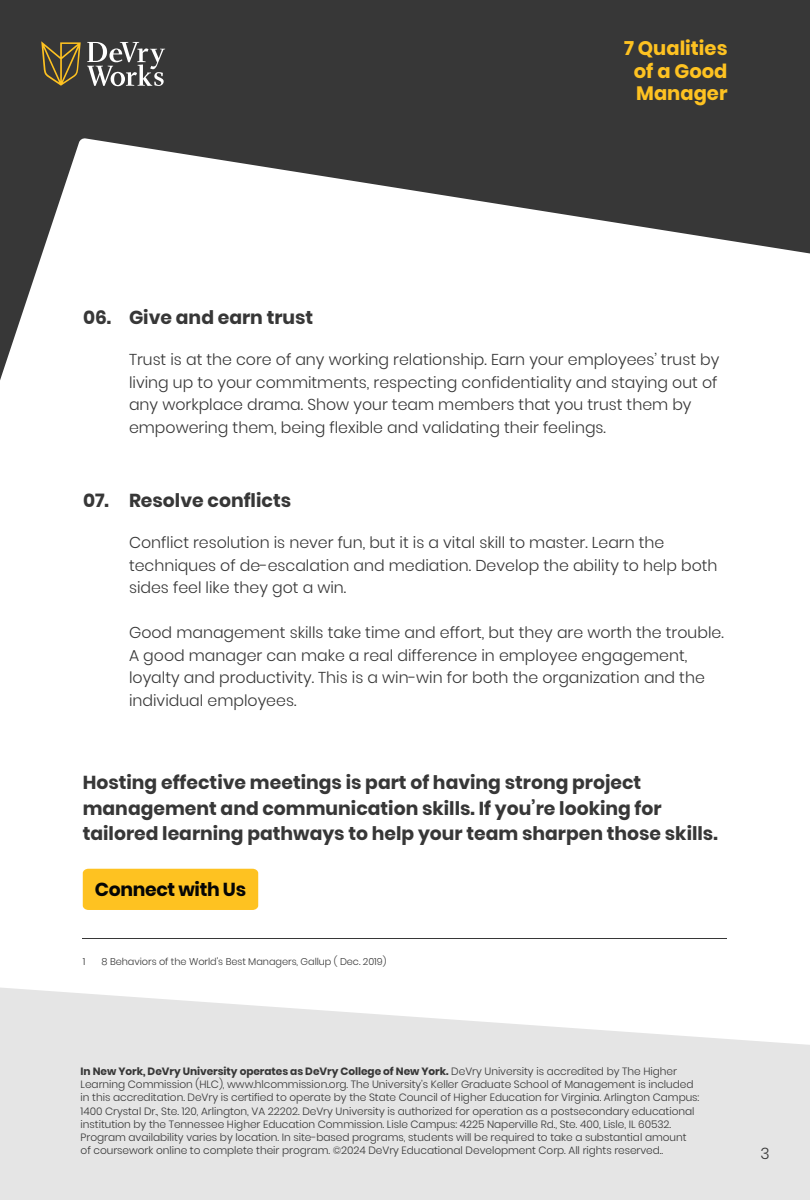
<style>
.page{position:relative;width:810px;height:1200px;background:#fff}
.page>*{position:absolute;margin:0;border:0;box-sizing:border-box;transform-origin:0 0}
.t1{font:700 19.5px/22.5px "Poppins";color:#fec221;text-align:justify}
.t2{font:700 18.75px/25.5px "Poppins";color:#373737}
.t3{font:700 18.75px "Poppins";letter-spacing:-.015em;color:#050505}
.t4{font:300 15.75px/22.5px "Poppins";color:#373737}
.t5{font:300 10.57px/13.1px "Poppins";letter-spacing:-.005em;color:#373737}
.t6{font:300 9.75px "Poppins";letter-spacing:-.005em;color:#373737}
.s1{font-weight:700}
</style>
<div class="page">
<svg style="left:0;top:988px;width:810px;height:212px;background:#e8e8e8"></svg>
<hr style="left:82px;top:938px;width:646px;height:1px;background:#373737">
<div style="left:83px;top:869px;width:175px;height:41px;background:#fec221"></div>
<svg style="left:0;top:0;width:810px;height:380px;fill:#373737"></svg>
<svg style="left:41px;top:41px;width:40px;height:45px;background:#695931"></svg>
<svg style="left:87px;top:42px;width:78px;height:44px"></svg>
<h1 class="t1" style="left:634px;top:37px;width:95px;text-indent:-10px">7 Qualities of a Good Manager</h1>
<h2 class="t2" style="left:83px;top:305px;width:232px">06. Give and earn trust</h2>
<p class="t4" style="left:129px;top:348px;width:592px">Trust is at the core of any working relationship. Earn your employees’ trust by living up to your commitments, respecting confidentiality and staying out of any workplace drama. Show your team members that you trust them by empowering them, being flexible and validating their feelings.</p>
<h2 class="t2" style="left:83px;top:488px;width:209px">07. Resolve conflicts</h2>
<h3 class="t4" style="left:129px;top:531px;width:590px">Conflict resolution is never fun, but it is a vital skill to master. Learn the techniques of de-escalation and mediation. Develop the ability to help both sides feel like they got a win.</h3>
<p class="t4" style="left:129px;top:621px;width:596px">Good management skills take time and effort, but they are worth the trouble.<br>A good manager can make a real difference in employee engagement, loyalty and productivity. This is a win-win for both the organization and the individual employees.</p>
<h2 class="t2" style="left:83px;top:770px;width:636px">Hosting effective meetings is part of having strong project management and communication skills. If you’re looking for tailored learning pathways to help your team sharpen those skills.</h2>
<h2 class="t3" style="left:95px;top:878px;width:153px">Connect with Us</h2>
<p class="t6" style="left:83px;top:956px;width:4px">1</p>
<p class="t6" style="left:102px;top:956px;width:286px">8 Behaviors of the World's Best Managers, Gallup ( Dec. 2019)</p>
<p class="t5" style="left:81px;top:1065px;width:620px"><span class="s1">In New York, DeVry University operates as DeVry College of New York.</span> DeVry University is accredited by The Higher Learning Commission (HLC), www.hlcommission.org. The University’s Keller Graduate School of Management is included in this accreditation. DeVry is certified to operate by the State Council of Higher Education for Virginia. Arlington Campus:<br>1400 Crystal Dr., Ste. 120, Arlington, VA 22202. DeVry University is authorized for operation as a postsecondary educational institution by the Tennessee Higher Education Commission. Lisle Campus: 4225 Naperville Rd., Ste. 400, Lisle, IL 60532.<br>Program availability varies by location. In site-based programs, students will be required to take a substantial amount of coursework online to complete their program. ©2024 DeVry Educational Development Corp. All rights reserved..</p>
<h3 class="t4" style="left:761px;top:1142px;width:11px">3</h3>
</div>
